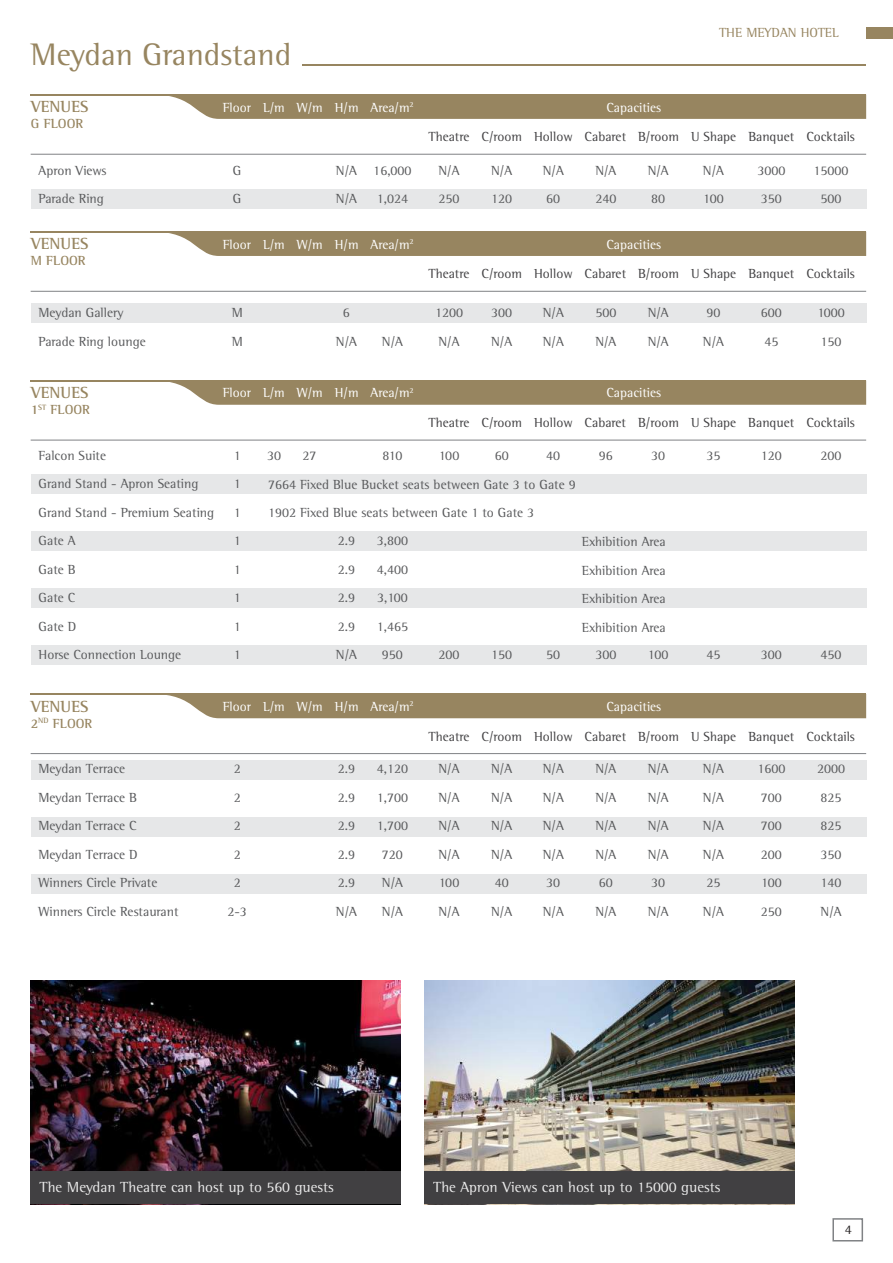
<style>
.page{position:relative;width:893px;height:1263px;background:#fff}
.page>*{position:absolute;margin:0;border:0;box-sizing:border-box;transform-origin:0 0}
.t1{font:31.95px "Rotis Semi Serif Std";color:#978560}
.t2{font:700 16.5px "Rotis Semi Serif Std";color:#978560}
.t3{font:15px "Rotis Semi Serif Std";color:#fff}
.t4{font:13.5px/28.5px "Rotis Semi Serif Std";color:#58595b}
.t5{font:13.5px "Rotis Semi Serif Std";color:#414042}
.t6{font:13.5px "Rotis Semi Serif Std";color:#fff}
.t7{font:700 13.5px "Rotis Semi Serif Std";color:#978560}
.t8{font:13.5px "Rotis Semi Serif Std";color:#978560}
.t9{font:13.5px "Rotis Semi Serif Std";color:#231f20}
</style>
<div class="page">
<hr style="left:303px;top:64px;width:563px;height:1px;background:#978560">
<div style="left:31px;top:189px;width:835px;height:20px;background:#e6e7e8"></div>
<div style="left:31px;top:303px;width:835px;height:20px;background:#e6e7e8"></div>
<div style="left:31px;top:474px;width:835px;height:20px;background:#e6e7e8"></div>
<div style="left:31px;top:531px;width:835px;height:20px;background:#e6e7e8"></div>
<div style="left:31px;top:588px;width:835px;height:20px;background:#e6e7e8"></div>
<div style="left:31px;top:645px;width:835px;height:20px;background:#e6e7e8"></div>
<div style="left:31px;top:760px;width:835px;height:20px;background:#e6e7e8"></div>
<div style="left:31px;top:817px;width:835px;height:20px;background:#e6e7e8"></div>
<div style="left:31px;top:874px;width:835px;height:20px;background:#e6e7e8"></div>
<svg style="left:169px;top:96px;width:697px;height:23px;background:#9b8966"></svg>
<hr style="left:31px;top:95px;width:835px;height:1px;background:#978560">
<hr style="left:31px;top:154px;width:835px;height:1px;background:#808285">
<div style="left:169px;top:233px;width:697px;height:23px;background:#978560"></div>
<hr style="left:31px;top:232px;width:835px;height:1px;background:#978560">
<hr style="left:31px;top:291px;width:835px;height:1px;background:#808285">
<svg style="left:152px;top:381px;width:714px;height:24px;background:#9d8c6a"></svg>
<hr style="left:31px;top:380px;width:835px;height:1px;background:#978560">
<hr style="left:31px;top:440px;width:835px;height:1px;background:#808285">
<div style="left:167px;top:695px;width:699px;height:23px;background:#978560"></div>
<hr style="left:31px;top:694px;width:835px;height:1px;background:#978560">
<hr style="left:31px;top:753px;width:835px;height:1px;background:#808285">
<div style="left:832px;top:1218px;width:31px;height:23px;border:2px solid #808285"></div>
<div style="left:866px;top:27px;width:27px;height:12px;background:#978560"></div>
<img style="left:424px;top:980px;width:371px;height:191px">
<div style="left:424px;top:1171px;width:371px;height:33px;background:#414042"></div>
<img style="left:31px;top:980px;width:370px;height:191px">
<div style="left:31px;top:1171px;width:370px;height:33px;background:#414042"></div>
<p class="t8" style="left:719px;top:25px;width:121px">THE MEYDAN HOTEL</p>
<h1 class="t1" style="left:31px;top:35px;width:262px">Meydan Grandstand</h1>
<p class="t2" style="left:31px;top:97px;width:59px">VENUES</p>
<p class="t7" style="left:31px;top:116px;width:54px">G FLOOR</p>
<p class="t6" style="left:223px;top:99px;width:192px">Floor L/m W/m H/m Area/m<sup>2</sup></p>
<p class="t6" style="left:606px;top:99px;width:56px">Capacities</p>
<p class="t5" style="left:428px;top:129px;width:428px">Theatre C/room Hollow Cabaret B/room U Shape Banquet Cocktails</p>
<p class="t4" style="left:39px;top:156px;width:70px">Apron Views<br>Parade Ring</p>
<p class="t4" style="left:233px;top:156px;width:10px">G<br>G</p>
<p class="t4" style="left:336px;top:156px;width:23px">N/A<br>N/A</p>
<p class="t4" style="left:373px;top:156px;width:40px">16,000<br>1,024</p>
<p class="t4" style="left:439px;top:156px;width:23px">N/A<br>250</p>
<p class="t4" style="left:491px;top:156px;width:23px">N/A<br>120</p>
<p class="t4" style="left:543px;top:156px;width:23px">N/A<br>60</p>
<p class="t4" style="left:595px;top:156px;width:23px">N/A<br>240</p>
<p class="t4" style="left:648px;top:156px;width:23px">N/A<br>80</p>
<p class="t4" style="left:703px;top:156px;width:23px">N/A<br>100</p>
<p class="t4" style="left:757px;top:156px;width:30px">3000<br>350</p>
<p class="t4" style="left:814px;top:156px;width:37px;text-align:center">15000<br>500</p>
<p class="t2" style="left:31px;top:234px;width:59px">VENUES</p>
<p class="t7" style="left:31px;top:253px;width:57px">M FLOOR</p>
<p class="t6" style="left:223px;top:236px;width:192px">Floor L/m W/m H/m Area/m<sup>2</sup></p>
<p class="t6" style="left:606px;top:236px;width:56px">Capacities</p>
<p class="t5" style="left:428px;top:266px;width:428px">Theatre C/room Hollow Cabaret B/room U Shape Banquet Cocktails</p>
<p class="t4" style="left:39px;top:299px;width:109px">Meydan Gallery<br>Parade Ring lounge</p>
<p class="t4" style="left:232px;top:298px;width:13px">M<br>M</p>
<p class="t4" style="left:336px;top:298px;width:23px;text-align:center">6<br>N/A</p>
<p class="t4" style="left:382px;top:327px;width:23px">N/A</p>
<p class="t4" style="left:435px;top:298px;width:30px">1200<br>N/A</p>
<p class="t4" style="left:491px;top:298px;width:23px">300<br>N/A</p>
<p class="t4" style="left:543px;top:298px;width:23px">N/A<br>N/A</p>
<p class="t4" style="left:595px;top:298px;width:23px">500<br>N/A</p>
<p class="t4" style="left:648px;top:298px;width:23px">N/A<br>N/A</p>
<p class="t4" style="left:703px;top:298px;width:23px">90<br>N/A</p>
<p class="t4" style="left:761px;top:298px;width:23px">600<br>45</p>
<p class="t4" style="left:817px;top:298px;width:29px">1000<br>150</p>
<p class="t2" style="left:31px;top:383px;width:59px">VENUES</p>
<p class="t7" style="left:31px;top:401px;width:61px">1<sup>ST</sup> FLOOR</p>
<p class="t6" style="left:223px;top:385px;width:192px">Floor L/m W/m H/m Area/m<sup>2</sup></p>
<p class="t6" style="left:606px;top:385px;width:56px">Capacities</p>
<p class="t5" style="left:428px;top:415px;width:428px">Theatre C/room Hollow Cabaret B/room U Shape Banquet Cocktails</p>
<p class="t4" style="left:39px;top:441px;width:177px">Falcon Suite<br>Grand Stand - Apron Seating<br>Grand Stand - Premium Seating<br>Gate A<br>Gate B<br>Gate C<br>Gate D<br>Horse Connection Lounge</p>
<p class="t4" style="left:234px;top:441px;width:9px;text-align:justify">1<br>1<br>1<br>1<br>1<br>1<br>1<br>1</p>
<p class="t4" style="left:267px;top:441px;width:16px">30</p>
<p class="t4" style="left:303px;top:441px;width:16px">27</p>
<p class="t4" style="left:383px;top:441px;width:21px">810</p>
<p class="t4" style="left:439px;top:441px;width:22px">100</p>
<p class="t4" style="left:495px;top:441px;width:16px">60</p>
<p class="t4" style="left:546px;top:441px;width:16px">40</p>
<p class="t4" style="left:599px;top:441px;width:16px">96</p>
<p class="t4" style="left:651px;top:441px;width:16px">30</p>
<p class="t4" style="left:268px;top:470px;width:309px">7664 Fixed Blue Bucket seats between Gate 3 to Gate 9<br>1902 Fixed Blue seats between Gate 1 to Gate 3</p>
<p class="t4" style="left:336px;top:526px;width:23px">2.9<br>2.9<br>2.9<br>2.9<br>N/A</p>
<p class="t4" style="left:377px;top:526px;width:33px;text-align:center">3,800<br>4,400<br>3,100<br>1,465<br>950</p>
<p class="t4" style="left:439px;top:640px;width:23px">200</p>
<p class="t4" style="left:491px;top:640px;width:23px">150</p>
<p class="t4" style="left:546px;top:640px;width:16px">50</p>
<p class="t4" style="left:582px;top:527px;width:86px;text-align:justify">Exhibition Area Exhibition Area Exhibition Area Exhibition Area</p>
<p class="t4" style="left:595px;top:640px;width:23px">300</p>
<p class="t4" style="left:648px;top:640px;width:22px">100</p>
<p class="t4" style="left:706px;top:441px;width:16px">35</p>
<p class="t4" style="left:706px;top:640px;width:16px">45</p>
<p class="t4" style="left:761px;top:441px;width:23px">120</p>
<p class="t4" style="left:821px;top:441px;width:23px">200</p>
<p class="t4" style="left:761px;top:640px;width:23px">300</p>
<p class="t4" style="left:821px;top:640px;width:23px">450</p>
<p class="t2" style="left:31px;top:696px;width:59px">VENUES</p>
<p class="t7" style="left:31px;top:715px;width:63px">2<sup>ND</sup> FLOOR</p>
<p class="t4" style="left:39px;top:754px;width:142px">Meydan Terrace<br>Meydan Terrace B<br>Meydan Terrace C<br>Meydan Terrace D<br>Winners Circle Private<br>Winners Circle Restaurant</p>
<p class="t6" style="left:223px;top:698px;width:192px">Floor L/m W/m H/m Area/m<sup>2</sup></p>
<p class="t4" style="left:227px;top:754px;width:21px;text-align:center">2<br>2<br>2<br>2<br>2<br>2-3</p>
<p class="t4" style="left:336px;top:754px;width:23px">2.9<br>2.9<br>2.9<br>2.9<br>2.9<br>N/A</p>
<p class="t4" style="left:377px;top:754px;width:33px;text-align:center">4,120<br>1,700<br>1,700<br>720<br>N/A<br>N/A</p>
<p class="t6" style="left:606px;top:698px;width:56px">Capacities</p>
<p class="t5" style="left:428px;top:728px;width:428px">Theatre C/room Hollow Cabaret B/room U Shape Banquet Cocktails</p>
<p class="t4" style="left:439px;top:754px;width:23px;text-align:justify">N/A N/A N/A N/A 100<br>N/A</p>
<p class="t4" style="left:491px;top:754px;width:23px">N/A<br>N/A<br>N/A<br>N/A<br>40<br>N/A</p>
<p class="t4" style="left:543px;top:754px;width:23px">N/A<br>N/A<br>N/A<br>N/A<br>30<br>N/A</p>
<p class="t4" style="left:595px;top:754px;width:23px">N/A<br>N/A<br>N/A<br>N/A<br>60<br>N/A</p>
<p class="t4" style="left:648px;top:754px;width:23px">N/A<br>N/A<br>N/A<br>N/A<br>30<br>N/A</p>
<p class="t4" style="left:703px;top:754px;width:23px">N/A<br>N/A<br>N/A<br>N/A<br>25<br>N/A</p>
<p class="t4" style="left:757px;top:754px;width:30px">1600<br>700<br>700<br>200<br>100<br>250</p>
<p class="t4" style="left:817px;top:754px;width:30px">2000<br>825<br>825<br>350<br>140<br>N/A</p>
<p class="t3" style="left:40px;top:1178px;width:296px">The Meydan Theatre can host up to 560 guests</p>
<p class="t3" style="left:433px;top:1178px;width:289px">The Apron Views can host up to 15000 guests</p>
<p class="t9" style="left:845px;top:1221px;width:9px">4</p>
</div>
